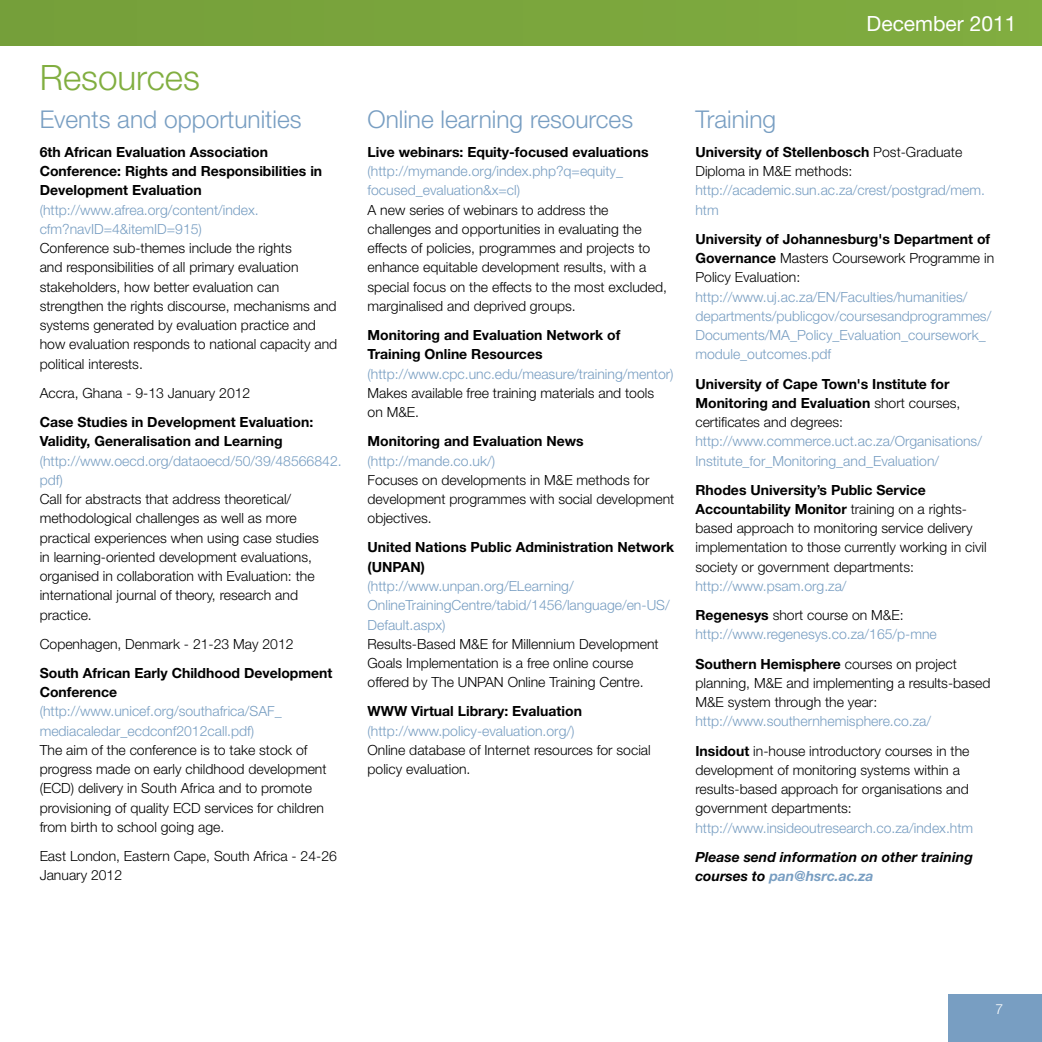
<style>
.page{position:relative;width:1042px;height:1042px;background:#fff}
.page>*{position:absolute;margin:0;border:0;box-sizing:border-box;transform-origin:0 0}
.t1{font:300 35px "Helvetica Neue LT Std";color:#81ae40}
.t2{font:300 24.5px "Helvetica Neue LT Std";color:#789ec2}
.t3{font:21px "Helvetica Neue LT Std";color:#fff}
.t4{font:300 14px/19.2px "Helvetica Neue LT Std";color:#000}
.t5{font:300 14px/19.2px "Helvetica Neue LT Std";color:#789ec2}
.t6{font:700 14px/19.2px "Helvetica Neue LT Std";color:#000}
.t7{font:italic 700 14px/19.2px "Helvetica Neue LT Std";color:#000}
.t8{font:300 14px "Helvetica Neue LT Std";color:#fff}
.s1{font-weight:700}
.s2{font-weight:300}
.s3{font-weight:700;color:#000}
.s4{color:#000}
.s5{color:#789ec2}
</style>
<div class="page">
<div style="left:0;top:0;width:1042px;height:45px;background:#7aa53d"></div>
<div style="left:948px;top:995px;width:94px;height:47px;background:#789ec2"></div>
<h1 class="t1" style="left:40px;top:56px;width:162px">Resources</h1>
<h2 class="t2" style="left:40px;top:104px;width:263px">Events and opportunities</h2>
<p class="t6" style="left:40px;top:142px;width:284px">6th African Evaluation Association<br>Conference: Rights and Responsibilities in<br>Development Evaluation</p>
<p class="t5" style="left:40px;top:200px;width:221px">(http://www.afrea.org/content/index. cfm?navID=4&amp;itemID=915)</p>
<p class="t4" style="left:40px;top:238px;width:299px">Conference sub-themes include the rights<br>and responsibilities of all primary evaluation stakeholders, how better evaluation can strengthen the rights discourse, mechanisms and systems generated by evaluation practice and how evaluation responds to national capacity and political interests.</p>
<p class="t4" style="left:40px;top:383px;width:212px">Accra, Ghana - 9-13 January 2012</p>
<p class="t6" style="left:40px;top:412px;width:275px">Case Studies in Development Evaluation:<br>Validity, Generalisation and Learning</p>
<p class="t5" style="left:40px;top:451px;width:303px">(http://www.oecd.org/dataoecd/50/39/48566842. pdf)</p>
<p class="t4" style="left:40px;top:489px;width:281px">Call for abstracts that address theoretical/ methodological challenges as well as more practical experiences when using case studies in learning-oriented development evaluations, organised in collaboration with Evaluation: the international journal of theory, research and practice.</p>
<p class="t4" style="left:40px;top:634px;width:255px">Copenhagen, Denmark - 21-23 May 2012</p>
<p class="t6" style="left:40px;top:663px;width:294px">South African Early Childhood Development<br>Conference</p>
<p class="t5" style="left:40px;top:701px;width:243px">(http://www.unicef.org/southafrica/SAF_ mediacaledar_ecdconf2012call.pdf)</p>
<p class="t4" style="left:40px;top:740px;width:288px">The aim of the conference is to take stock of progress made on early childhood development (ECD) delivery in South Africa and to promote provisioning of quality ECD services for children from birth to school going age.</p>
<p class="t4" style="left:40px;top:846px;width:299px">East London, Eastern Cape, South Africa - 24-26<br>January 2012</p>
<h3 class="t3" style="left:866px;top:11px;width:151px">December 2011</h3>
<h2 class="t2" style="left:367px;top:104px;width:267px">Online learning resources</h2>
<p class="t6" style="left:367px;top:142px;width:283px">Live webinars: Equity-focused evaluations</p>
<p class="t5" style="left:367px;top:161px;width:257px">(http://mymande.org/index.php?q=equity_ focused_evaluation&amp;x=cl)</p>
<p class="t4" style="left:367px;top:200px;width:301px">A new series of webinars to address the challenges and opportunities in evaluating the effects of policies, programmes and projects to enhance equitable development results, with a special focus on the effects to the most excluded, marginalised and deprived groups.</p>
<p class="t6" style="left:367px;top:325px;width:254px">Monitoring and Evaluation Network of<br>Training Online Resources</p>
<p class="t5" style="left:367px;top:364px;width:307px">(http://www.cpc.unc.edu/measure/training/mentor)</p>
<p class="t4" style="left:367px;top:383px;width:288px">Makes available free training materials and tools on M&amp;E.</p>
<p class="t6" style="left:367px;top:431px;width:218px">Monitoring and Evaluation News</p>
<p class="t5" style="left:367px;top:451px;width:129px">(http://mande.co.uk/)</p>
<p class="t4" style="left:367px;top:470px;width:308px">Focuses on developments in M&amp;E methods for development programmes with social development objectives.</p>
<p class="t6" style="left:367px;top:537px;width:308px">United Nations Public Administration Network (UNPAN)</p>
<p class="t5" style="left:367px;top:576px;width:304px">(http://www.unpan.org/ELearning/<br>OnlineTrainingCentre/tabid/1456/language/en-US/<br>Default.aspx)</p>
<p class="t4" style="left:367px;top:634px;width:293px">Results-Based M&amp;E for Millennium Development<br>Goals Implementation is a free online course offered by The UNPAN Online Training Centre.</p>
<p class="t6" style="left:367px;top:701px;width:216px">WWW Virtual Library: Evaluation</p>
<p class="t5" style="left:367px;top:721px;width:208px">(http://www.policy-evaluation.org/)</p>
<p class="t4" style="left:367px;top:740px;width:285px">Online database of Internet resources for social policy evaluation.</p>
<h2 class="t2" style="left:695px;top:104px;width:82px">Training</h2>
<p class="t4" style="left:695px;top:142px;width:268px"><span class="s1">University of Stellenbosch</span> Post-Graduate<br>Diploma in M&amp;E methods:</p>
<p class="t5" style="left:695px;top:180px;width:291px">http://academic.sun.ac.za/crest/postgrad/mem. htm</p>
<p class="t6" style="left:695px;top:229px;width:300px">University of Johannesburg's Department of<br>Governance <span class="s2">Masters Coursework Programme in<br>Policy Evaluation:</span></p>
<p class="t5" style="left:695px;top:287px;width:297px">http://www.uj.ac.za/EN/Faculties/humanities/ departments/publicgov/coursesandprogrammes/ Documents/MA_Policy_Evaluation_coursework_ module_outcomes.pdf</p>
<p class="t6" style="left:695px;top:373px;width:266px">University of Cape Town's Institute for<br>Monitoring and Evaluation <span class="s2">short courses, certificates and degrees:</span></p>
<p class="t5" style="left:695px;top:431px;width:288px">http://www.commerce.uct.ac.za/Organisations/<br>Institute_for_Monitoring_and_Evaluation/</p>
<p class="t4" style="left:695px;top:480px;width:293px"><span class="s1">Rhodes University’s Public Service Accountability Monitor</span> training on a rights&shy;based approach to monitoring service delivery implementation to those currently working in civil society or government departments:</p>
<p class="t5" style="left:695px;top:571px;width:210px;line-height:29.2px">http://www.psam.org.za/<br><span class="s3">Regenesys</span> <span class="s4">short course on M&amp;E:</span></p>
<p class="t5" style="left:695px;top:619px;width:263px;line-height:29.2px">http://www.regenesys.co.za/165/p-mne<br><span class="s3">Southern Hemisphere</span> <span class="s4">courses on project</span></p>
<p class="t4" style="left:695px;top:673px;width:297px">planning, M&amp;E and implementing a results-based<br>M&amp;E system through the year:</p>
<p class="t5" style="left:695px;top:706px;width:276px;line-height:29.2px">http://www.southernhemisphere.co.za/<br><span class="s3">Insidout</span> <span class="s4">in-house introductory courses in the</span></p>
<p class="t4" style="left:695px;top:760px;width:275px">development of monitoring systems within a results-based approach for organisations and government departments:</p>
<p class="t5" style="left:695px;top:817px;width:279px">http://www.insideoutresearch.co.za/index.htm</p>
<p class="t7" style="left:695px;top:847px;width:279px">Please send information on other training courses to <span class="s5">pan@hsrc.ac.za</span></p>
<p class="t8" style="left:995px;top:1000px;width:9px">7</p>
</div>
